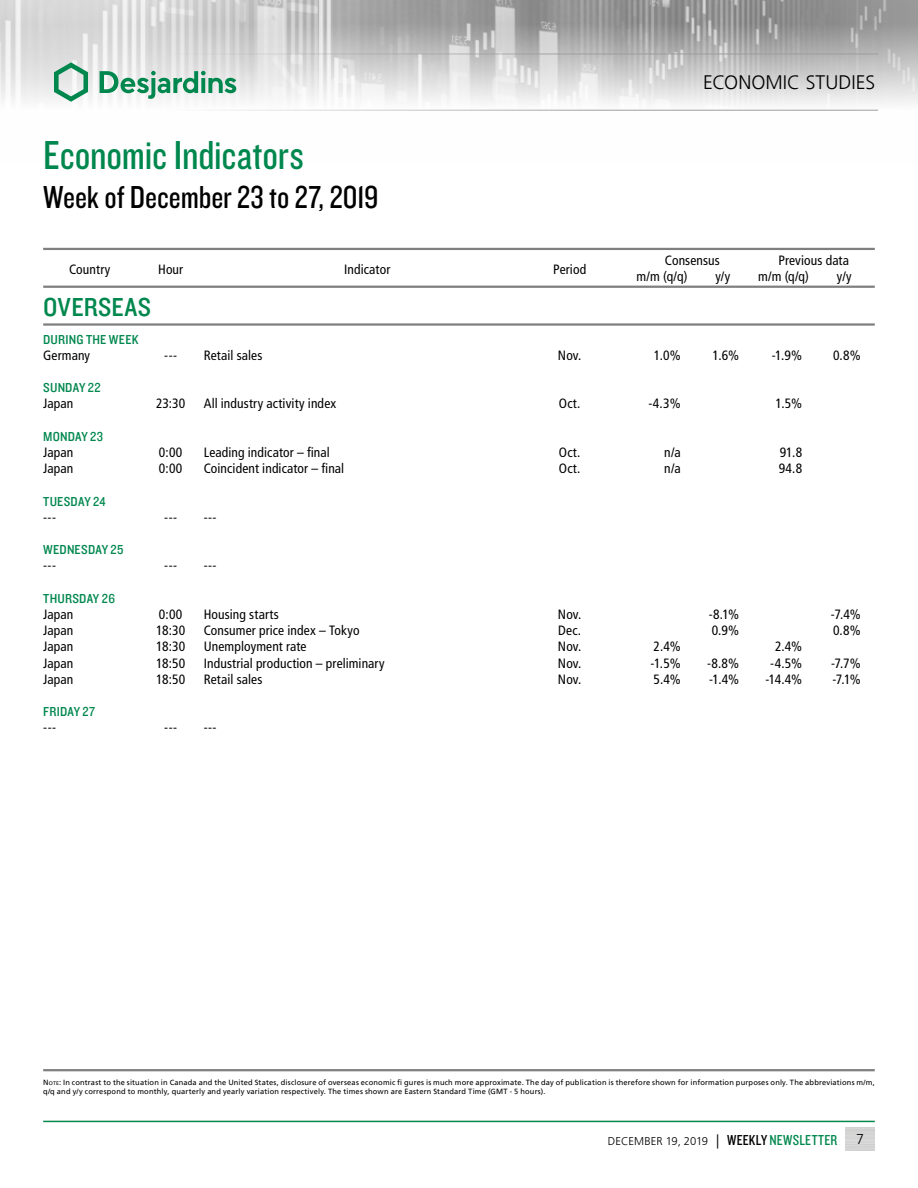
<style>
.page{position:relative;width:918px;height:1188px;background:#fff}
.page>*{position:absolute;margin:0;border:0;box-sizing:border-box;transform-origin:0 0}
.t1{font:42px "Knockout 29 Junior Ltweight";letter-spacing:-.005em;color:#00874e}
.t2{font:33px "Knockout 29 Junior Ltweight";color:#000}
.t3{font:27px "Knockout 30 Junior Welterwt";letter-spacing:.01em;color:#00874e}
.t4{font:300 19.5px "Frutiger LT";letter-spacing:.005em;color:#000}
.t5{font:300 14.25px "Frutiger LT";color:#000}
.t6{font:condensed 13.5px/16.2px "Frutiger LT";letter-spacing:.01em;color:#000}
.t7{font:13.5px "Knockout 30 Junior Welterwt";letter-spacing:.015em;color:#00874e}
.t8{font:300 11.25px "Frutiger LT";color:#000}
.t9{font:7.5px/9px "Frutiger LT";letter-spacing:.02em;color:#000}
.s1{font-style:inherit}
.s2{font-size:5.25px}
.s3{font-size:14.25px}
.s4{font-family:"Knockout 29 Junior Ltweight";font-weight:400;font-size:15px}
.s5{font-family:"Knockout 29 Junior Ltweight";font-weight:400;font-size:15px;color:#00874e}
</style>
<div class="page">
<img style="left:0;top:0;width:918px;height:110px">
<hr style="left:0;top:54px;width:878px;height:1px;background:#9d9d9c">
<hr style="left:0;top:110px;width:878px;height:1px;background:#9d9d9c">
<svg style="left:54px;top:62px;width:34px;height:40px"></svg>
<svg style="left:100px;top:71px;width:136px;height:28px"></svg>
<hr style="left:43px;top:1121px;width:832px;height:1px;background:#00874e">
<hr style="left:43px;top:1069px;width:832px;height:2px;background:#7f7f7f">
<hr style="left:43px;top:286px;width:832px;height:2px;background:#7f7f7f">
<hr style="left:43px;top:323px;width:832px;height:3px;background:#7f7f7f">
<hr style="left:43px;top:248px;width:832px;height:2px;background:#7f7f7f">
<h1 class="t1" style="left:43px;top:128px;width:262px">Economic Indicators</h1>
<h2 class="t2" style="left:43px;top:176px;width:337px">Week of December 23 to 27, 2019</h2>
<p class="t6" style="left:69px;top:261px;width:43px">Country</p>
<p class="t6" style="left:158px;top:261px;width:27px">Hour</p>
<p class="t6" style="left:344px;top:261px;width:48px">Indicator</p>
<p class="t6" style="left:553px;top:261px;width:35px">Period</p>
<h3 class="t3" style="left:43px;top:289px;width:109px">OVERSEAS</h3>
<h3 class="t4" style="left:703px;top:72px;width:174px">ECONOMIC STUDIES</h3>
<p class="t6" style="left:637px;top:252px;width:85px;text-indent:28px">Consensus m/m (q/q)</p>
<p class="t6" style="left:715px;top:268px;width:16px">y/y</p>
<p class="t6" style="left:758px;top:252px;width:93px;text-indent:20px">Previous data m/m (q/q)</p>
<p class="t6" style="left:837px;top:268px;width:16px">y/y</p>
<p class="t7" style="left:43px;top:330px;width:97px">DURING THE WEEK</p>
<p class="t6" style="left:43px;top:347px;width:48px">Germany</p>
<p class="t6" style="left:164px;top:347px;width:14px">---</p>
<p class="t6" style="left:204px;top:347px;width:60px">Retail sales</p>
<p class="t6" style="left:558px;top:347px;width:25px">Nov.</p>
<p class="t6" style="left:654px;top:347px;width:28px">1.0%</p>
<p class="t6" style="left:713px;top:347px;width:28px">1.6%</p>
<p class="t6" style="left:772px;top:347px;width:32px">-1.9%</p>
<p class="t6" style="left:833px;top:347px;width:29px">0.8%</p>
<p class="t7" style="left:43px;top:379px;width:59px">SUNDAY 22</p>
<p class="t6" style="left:43px;top:396px;width:32px">Japan</p>
<p class="t6" style="left:156px;top:396px;width:31px">23:30</p>
<p class="t6" style="left:204px;top:396px;width:134px">All industry activity index</p>
<p class="t6" style="left:559px;top:396px;width:23px">Oct.</p>
<p class="t6" style="left:648px;top:396px;width:34px">-4.3%</p>
<p class="t6" style="left:776px;top:396px;width:28px">1.5%</p>
<p class="t7" style="left:43px;top:427px;width:61px">MONDAY 23</p>
<p class="t6" style="left:43px;top:444px;width:32px">Japan</p>
<p class="t6" style="left:159px;top:444px;width:25px">0:00</p>
<p class="t6" style="left:204px;top:444px;width:128px">Leading indicator – final</p>
<p class="t6" style="left:559px;top:444px;width:23px">Oct.</p>
<p class="t6" style="left:664px;top:444px;width:18px">n/a</p>
<p class="t6" style="left:780px;top:444px;width:24px">91.8</p>
<p class="t6" style="left:43px;top:460px;width:32px">Japan</p>
<p class="t6" style="left:159px;top:460px;width:25px">0:00</p>
<p class="t6" style="left:204px;top:460px;width:142px">Coincident indicator – final</p>
<p class="t6" style="left:559px;top:460px;width:23px">Oct.</p>
<p class="t6" style="left:664px;top:460px;width:18px">n/a</p>
<p class="t6" style="left:779px;top:460px;width:25px">94.8</p>
<p class="t7" style="left:43px;top:492px;width:64px">TUESDAY 24</p>
<p class="t6" style="left:43px;top:509px;width:14px">---</p>
<p class="t6" style="left:164px;top:509px;width:14px">---</p>
<p class="t6" style="left:204px;top:509px;width:14px">---</p>
<p class="t7" style="left:43px;top:541px;width:82px">WEDNESDAY 25</p>
<p class="t6" style="left:43px;top:558px;width:14px">---</p>
<p class="t6" style="left:164px;top:558px;width:14px">---</p>
<p class="t6" style="left:204px;top:558px;width:14px">---</p>
<p class="t7" style="left:43px;top:589px;width:73px">THURSDAY 26</p>
<p class="t6" style="left:43px;top:606px;width:32px">Japan</p>
<p class="t6" style="left:159px;top:606px;width:25px">0:00</p>
<p class="t6" style="left:204px;top:606px;width:77px">Housing starts</p>
<p class="t6" style="left:558px;top:606px;width:25px">Nov.</p>
<p class="t6" style="left:709px;top:606px;width:32px">-8.1%</p>
<p class="t6" style="left:831px;top:606px;width:31px">-7.4%</p>
<p class="t6" style="left:43px;top:622px;width:32px">Japan</p>
<p class="t6" style="left:156px;top:622px;width:31px">18:30</p>
<p class="t6" style="left:204px;top:622px;width:157px">Consumer price index – Tokyo</p>
<p class="t6" style="left:558px;top:622px;width:24px">Dec.</p>
<p class="t6" style="left:712px;top:622px;width:29px">0.9%</p>
<p class="t6" style="left:833px;top:622px;width:29px">0.8%</p>
<p class="t6" style="left:43px;top:639px;width:32px">Japan</p>
<p class="t6" style="left:156px;top:639px;width:31px">18:30</p>
<p class="t6" style="left:204px;top:639px;width:104px">Unemployment rate</p>
<p class="t6" style="left:558px;top:639px;width:25px">Nov.</p>
<p class="t6" style="left:654px;top:639px;width:29px">2.4%</p>
<p class="t6" style="left:775px;top:639px;width:29px">2.4%</p>
<p class="t6" style="left:43px;top:655px;width:32px">Japan</p>
<p class="t6" style="left:156px;top:655px;width:30px">18:50</p>
<p class="t6" style="left:204px;top:655px;width:182px">Industrial production – preliminary</p>
<p class="t6" style="left:558px;top:655px;width:25px">Nov.</p>
<p class="t6" style="left:651px;top:655px;width:32px">-1.5%</p>
<p class="t6" style="left:707px;top:655px;width:34px">-8.8%</p>
<p class="t6" style="left:770px;top:655px;width:33px">-4.5%</p>
<p class="t6" style="left:831px;top:655px;width:31px">-7.7%</p>
<p class="t6" style="left:43px;top:671px;width:32px">Japan</p>
<p class="t6" style="left:156px;top:671px;width:30px">18:50</p>
<p class="t6" style="left:204px;top:671px;width:60px">Retail sales</p>
<p class="t6" style="left:558px;top:671px;width:25px">Nov.</p>
<p class="t6" style="left:654px;top:671px;width:29px">5.4%</p>
<p class="t6" style="left:709px;top:671px;width:32px">-1.4%</p>
<p class="t6" style="left:765px;top:671px;width:38px">-14.4%</p>
<p class="t6" style="left:832px;top:671px;width:30px">-7.1%</p>
<p class="t7" style="left:43px;top:703px;width:53px">FRIDAY 27</p>
<p class="t6" style="left:43px;top:720px;width:14px">---</p>
<p class="t6" style="left:164px;top:720px;width:14px">---</p>
<p class="t6" style="left:204px;top:720px;width:14px">---</p>
<p class="t9" style="left:43px;top:1077px;width:833px"><span class="s1">N</span><span class="s2">ote</span><span class="s1">:</span> In contrast to the situation in Canada and the United States, disclosure of overseas economic fi gures is much more approximate. The day of publication is therefore shown for information purposes only. The abbreviations m/m, q/q and y/y correspond to monthly, quarterly and yearly variation respectively. The times shown are Eastern Standard Time (GMT - 5 hours).</p>
<p class="t8" style="left:608px;top:1135px;width:231px">DECEMBER 19, 2019 <span class="s3">|</span> <span class="s4">WEEKLY</span> <span class="s5">NEWSLETTER</span></p>
<p class="t5" style="left:856px;top:1131px;width:9px">7</p>
</div>
